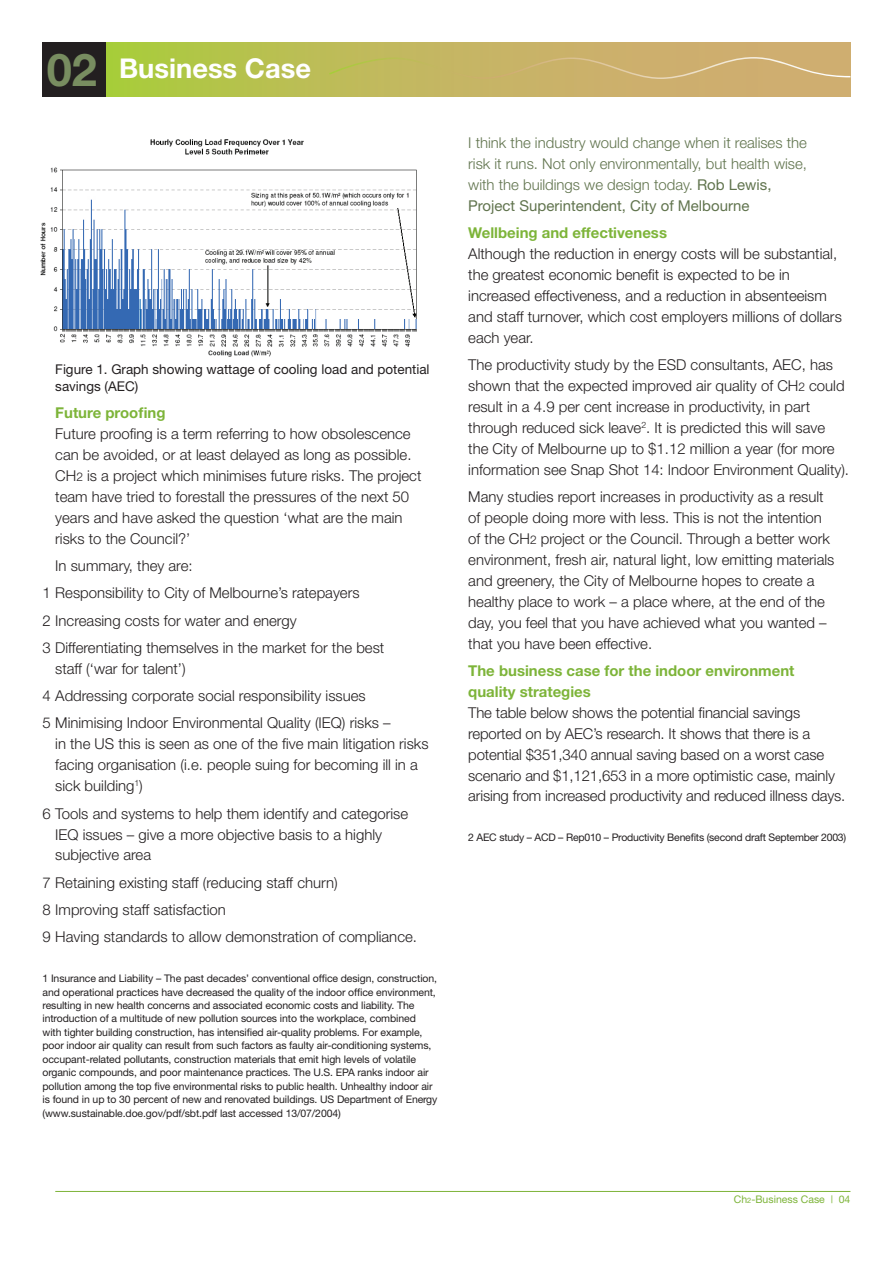
<style>
.page{position:relative;width:893px;height:1263px;background:#fff}
.page>*{position:absolute;margin:0;border:0;box-sizing:border-box;transform-origin:0 0}
.t1{font:700 27.3px "Helvetica Neue";color:#fff}
.body_copy{font:300 15px/21px "Helvetica Neue";color:#231f20}
.bullets{font:300 15px/21px "Helvetica Neue";color:#231f20}
.pull_quote{font:300 15px/21px "Helvetica Neue";color:#61744e}
.sub_sub_heading{font:700 15px/21px "Helvetica Neue";color:#7db439}
.figures{font:13.5px/16.5px "Helvetica Neue";color:#231f20}
.Footnotes{font:10.5px/13.5px "Helvetica Neue";letter-spacing:-.01em;color:#231f20}
.figures-2{font:10.5px "Helvetica Neue";color:#7db439}
.s1{font-size:45.3px;color:#788d60}
.s2{font-size:12px}
.s3{font-weight:400}
.s4{font-size:7.5px}
</style>
<div class="page">
<div style="left:106px;top:43px;width:744px;height:54px;background:linear-gradient(to right,#afc744,#d6a87a)"></div>
<svg style="left:329px;top:57px;width:521px;height:22px;background:#cab46b"></svg>
<div style="left:43px;top:43px;width:63px;height:54px;background:#231f20"></div>
<hr style="left:55px;top:1191px;width:795px;height:1px;background:#7db439">
<img style="left:40px;top:139px;width:377px;height:218px">
<h1 class="t1" style="left:47px;top:52px;width:266px"><span class="s1">02</span> Business Case</h1>
<p class="figures" style="left:55px;top:361px;width:376px">Figure 1. Graph showing wattage of cooling load and potential savings (AEC)</p>
<p class="sub_sub_heading" style="left:55px;top:402px;width:112px">Future proofing</p>
<p class="body_copy" style="left:55px;top:423px;width:368px">Future proofing is a term referring to how obsolescence can be avoided, or at least delayed as long as possible.<br>CH<span class="s2">2</span> is a project which minimises future risks. The project team have tried to forestall the pressures of the next 50 years and have asked the question ‘what are the main risks to the Council?’</p>
<p class="body_copy" style="left:55px;top:555px;width:139px">In summary, they are:</p>
<p class="bullets" style="left:43px;top:582px;width:319px">1 Responsibility to City of Melbourne’s ratepayers</p>
<p class="bullets" style="left:43px;top:609px;width:256px">2 Increasing costs for water and energy</p>
<p class="bullets" style="left:55px;top:637px;width:330px;text-indent:-13px">3 Differentiating themselves in the market for the best staff (‘war for talent’)</p>
<p class="bullets" style="left:43px;top:685px;width:325px">4 Addressing corporate social responsibility issues</p>
<p class="bullets" style="left:55px;top:712px;width:375px;text-indent:-13px">5 Minimising Indoor Environmental Quality (IEQ) risks –<br>in the US this is seen as one of the five main litigation risks facing organisation (i.e. people suing for becoming ill in a sick building<sup>1</sup>)</p>
<p class="bullets" style="left:55px;top:802px;width:354px;text-indent:-13px">6 Tools and systems to help them identify and categorise<br>IEQ issues – give a more objective basis to a highly subjective area</p>
<p class="bullets" style="left:43px;top:871px;width:297px">7 Retaining existing staff (reducing staff churn)</p>
<p class="bullets" style="left:43px;top:899px;width:185px">8 Improving staff satisfaction</p>
<p class="bullets" style="left:43px;top:926px;width:376px">9 Having standards to allow demonstration of compliance.</p>
<p class="Footnotes" style="left:43px;top:971px;width:396px">1 Insurance and Liability – The past decades’ conventional office design, construction, and operational practices have decreased the quality of the indoor office environment, resulting in new health concerns and associated economic costs and liability. The introduction of a multitude of new pollution sources into the workplace, combined with tighter building construction, has intensified air-quality problems. For example, poor indoor air quality can result from such factors as faulty air-conditioning systems, occupant-related pollutants, construction materials that emit high levels of volatile organic compounds, and poor maintenance practices. The U.S. EPA ranks indoor air pollution among the top five environmental risks to public health. Unhealthy indoor air is found in up to 30 percent of new and renovated buildings. US Department of Energy (www.sustainable.doe.gov/pdf/sbt.pdf last accessed 13/07/2004)</p>
<p class="pull_quote" style="left:468px;top:132px;width:340px">I think the industry would change when it realises the risk it runs. Not only environmentally, but health wise, with the buildings we design today. <span class="s3">Rob Lewis, Project Superintendent, City of Melbourne</span></p>
<p class="sub_sub_heading" style="left:468px;top:222px;width:200px">Wellbeing and effectiveness</p>
<p class="body_copy" style="left:468px;top:243px;width:375px">Although the reduction in energy costs will be substantial, the greatest economic benefit is expected to be in increased effectiveness, and a reduction in absenteeism and staff turnover, which cost employers millions of dollars each year.</p>
<p class="body_copy" style="left:468px;top:354px;width:382px">The productivity study by the ESD consultants, AEC, has shown that the expected improved air quality of CH<span class="s2">2</span> could result in a 4.9 per cent increase in productivity, in part through reduced sick leave<sup>2</sup>. It is predicted this will save the City of Melbourne up to $1.12 million a year (for more information see Snap Shot 14: Indoor Environment Quality).</p>
<p class="body_copy" style="left:468px;top:486px;width:368px">Many studies report increases in productivity as a result of people doing more with less. This is not the intention of the CH<span class="s2">2</span> project or the Council. Through a better work environment, fresh air, natural light, low emitting materials and greenery, the City of Melbourne hopes to create a healthy place to work – a place where, at the end of the day, you feel that you have achieved what you wanted – that you have been effective.</p>
<p class="sub_sub_heading" style="left:468px;top:660px;width:328px">The business case for the indoor environment quality strategies</p>
<p class="body_copy" style="left:468px;top:701px;width:379px">The table below shows the potential financial savings reported on by AEC’s research. It shows that there is a potential $351,340 annual saving based on a worst case scenario and $1,121,653 in a more optimistic case, mainly arising from increased productivity and reduced illness days.</p>
<p class="Footnotes" style="left:468px;top:830px;width:380px">2 AEC study – ACD – Rep010 – Productivity Benefits (second draft September 2003)</p>
<p class="figures-2" style="left:734px;top:1193px;width:118px">Ch<span class="s4">2</span>-Business Case | 04</p>
</div>
